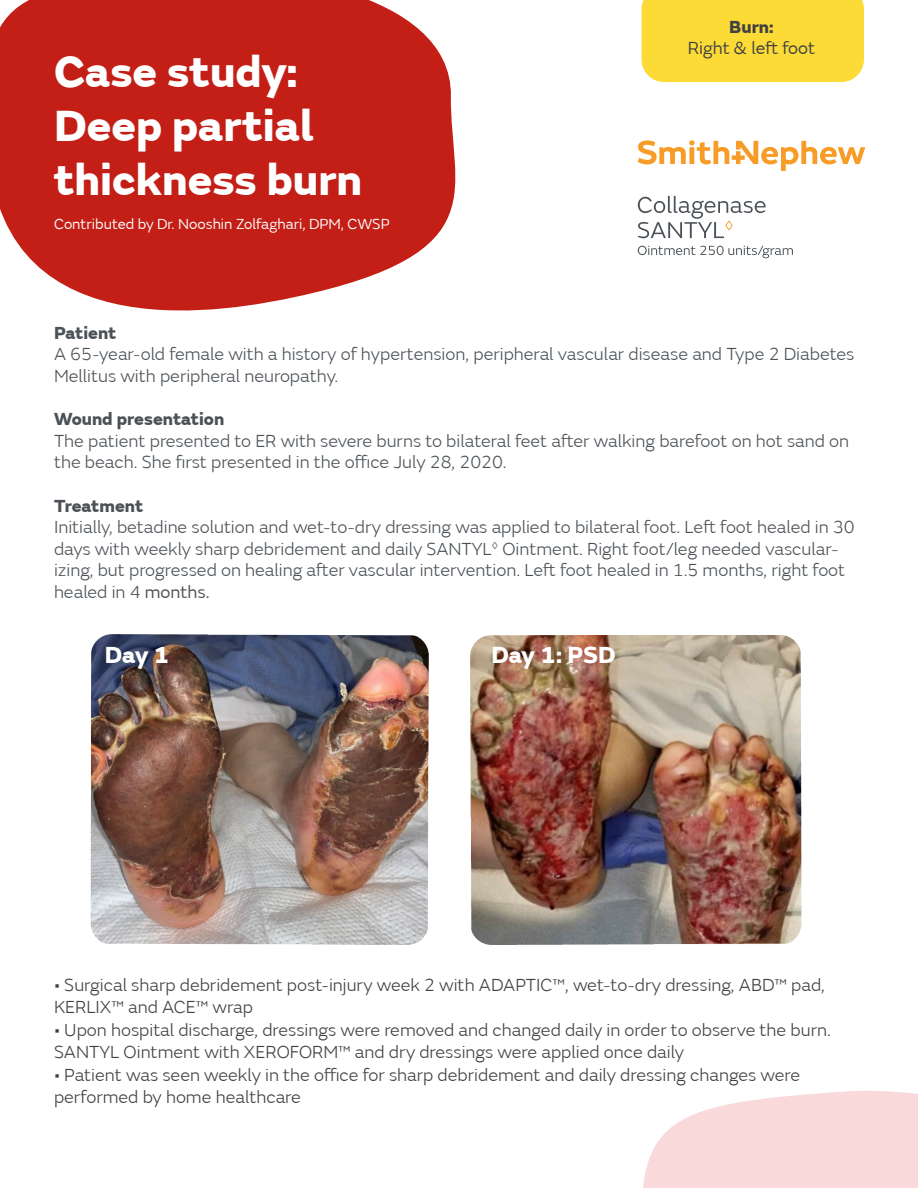
<style>
.page{position:relative;width:918px;height:1188px;background:#fff}
.page>*{position:absolute;margin:0;border:0;box-sizing:border-box;transform-origin:0 0}
.t1{font:800 45px "SN Emeric";color:#fff}
.t2{font:800 24px "SN Emeric";letter-spacing:-.005em;color:#fff}
.t3{font:300 18px/21.6px "SN Emeric";color:#4b5156}
.t4{font:300 18px/22.5px "SN Emeric";color:#3f4143}
.t5{font:800 18px "SN Emeric";color:#4b5156}
.t6{font:18px "SN Emeric";color:#3f4143}
.t7{font:800 18px "SN Emeric";color:#3f4143}
.t8{font:15px "SN Emeric";color:#fff}
.s1{font-weight:400}
</style>
<div class="page">
<div style="left:642px;top:0;width:222px;height:82px;background:#fcdb36"></div>
<svg style="left:0;top:0;width:456px;height:311px;background:#c9362e"></svg>
<svg style="left:643px;top:1091px;width:275px;height:97px;background:#f9dede"></svg>
<img style="left:470px;top:635px;width:331px;height:310px">
<img style="left:91px;top:634px;width:338px;height:311px">
<svg style="left:638px;top:196px;width:128px;height:42px"></svg>
<svg style="left:638px;top:246px;width:155px;height:12px"></svg>
<svg style="left:638px;top:140px;width:227px;height:31px"></svg>
<p class="t1" style="left:54px;top:42px;width:245px">Case study:</p>
<p class="t1" style="left:54px;top:96px;width:261px">Deep partial</p>
<p class="t1" style="left:54px;top:150px;width:310px">thickness burn</p>
<p class="t8" style="left:54px;top:215px;width:337px">Contributed by Dr. Nooshin Zolfaghari, DPM, CWSP</p>
<p class="t7" style="left:729px;top:15px;width:46px">Burn:</p>
<p class="t6" style="left:688px;top:37px;width:129px">Right &amp; left foot</p>
<p class="t5" style="left:54px;top:321px;width:64px">Patient</p>
<p class="t3" style="left:54px;top:343px;width:802px">A 65-year-old female with a history of hypertension, peripheral vascular disease and Type 2 Diabetes<br>Mellitus with peripheral neuropathy.</p>
<p class="t5" style="left:54px;top:407px;width:172px">Wound presentation</p>
<p class="t3" style="left:54px;top:430px;width:797px">The patient presented to ER with severe burns to bilateral feet after walking barefoot on hot sand on the beach. She first presented in the office July 28, 2020.</p>
<p class="t5" style="left:54px;top:494px;width:91px">Treatment</p>
<p class="t3" style="left:54px;top:516px;width:802px">Initially, betadine solution and wet-to-dry dressing was applied to bilateral foot. Left foot healed in 30 days with weekly sharp debridement and daily SANTYL<sup>◊</sup> Ointment. Right foot/leg needed vascular&shy;izing, but progressed on healing after vascular intervention. Left foot healed in 1.5 months, right foot healed in 4 <span class="s1">months.</span></p>
<p class="t2" style="left:105px;top:639px;width:66px">Day 1</p>
<p class="t2" style="left:491px;top:639px;width:126px">Day 1: PSD</p>
<p class="t4" style="left:54px;top:973px;width:773px">• Surgical sharp debridement post-injury week 2 with ADAPTIC™, wet-to-dry dressing, ABD™ pad,<br>KERLIX™ and ACE™ wrap</p>
<p class="t4" style="left:54px;top:1018px;width:778px">• Upon hospital discharge, dressings were removed and changed daily in order to observe the burn.<br>SANTYL Ointment with XEROFORM™ and dry dressings were applied once daily</p>
<p class="t4" style="left:54px;top:1063px;width:748px">• Patient was seen weekly in the office for sharp debridement and daily dressing changes were performed by home healthcare</p>
</div>
